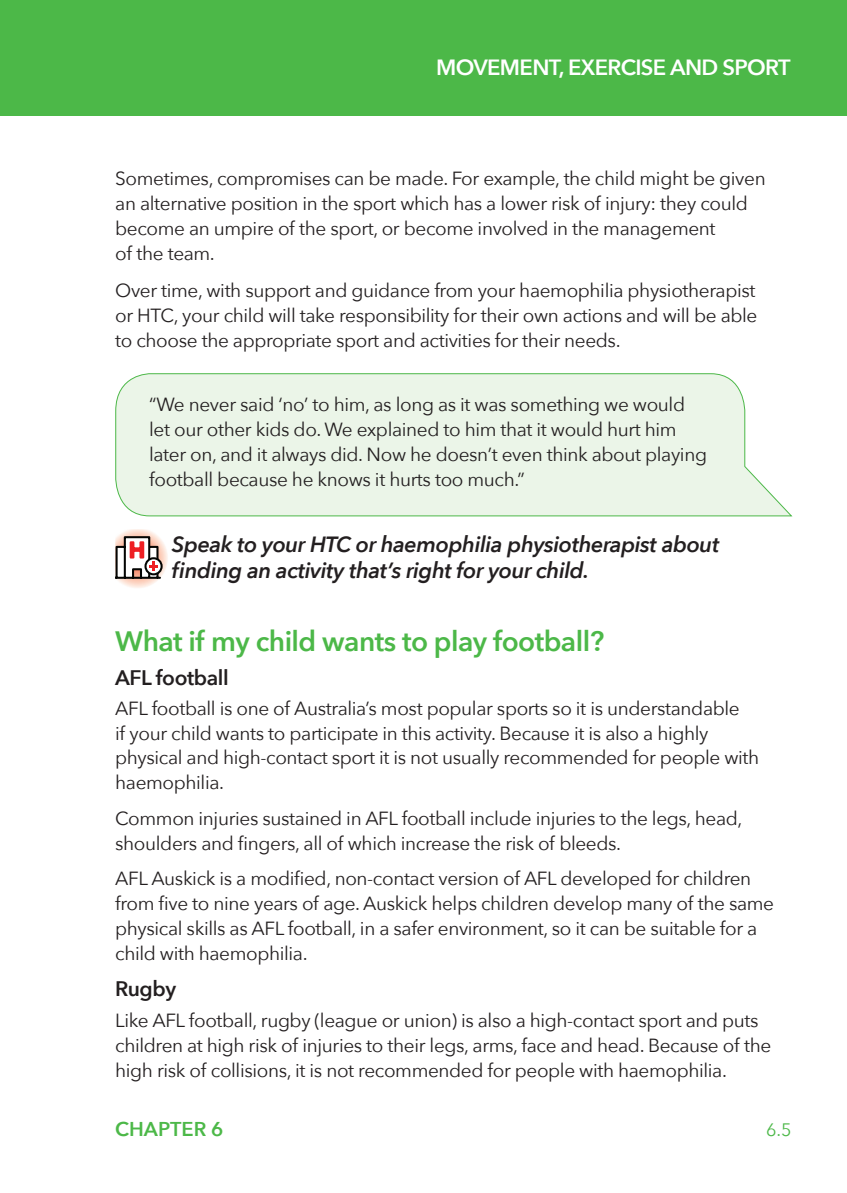
<style>
.page{position:relative;width:847px;height:1193px;background:#fff}
.page>*{position:absolute;margin:0;border:0;box-sizing:border-box;transform-origin:0 0}
.t1{font:600 28px "Avenir Next";letter-spacing:-.02em;color:#4cb848}
.t2{font:italic 600 22px/26px "Avenir Next";letter-spacing:-.02em;color:#231f20}
.t3{font:600 22px "Avenir Next";letter-spacing:-.03em;color:#fff}
.t4{font:600 21px "Avenir Next";letter-spacing:-.02em;color:#231f20}
.t5{font:600 20px "Avenir Next";color:#4cb848}
.t6{font:19px/25px "Avenir Next";letter-spacing:-.02em;color:#231f20}
.t7{font:18px "Avenir Next";color:#4cb848}
</style>
<div class="page">
<svg style="left:115px;top:373px;width:678px;height:144px"></svg>
<div style="left:0;top:0;width:847px;height:115px;background:#4cb848"></div>
<svg style="left:115px;top:529px;width:53px;height:59px"></svg>
<p class="t3" style="left:436px;top:48px;width:356px">MOVEMENT, EXERCISE AND SPORT</p>
<p class="t6" style="left:115px;top:165px;width:652px">Sometimes, compromises can be made. For example, the child might be given an alternative position in the sport which has a lower risk of injury: they could become an umpire of the sport, or become involved in the management<br>of the team.</p>
<p class="t6" style="left:115px;top:277px;width:643px;text-align:justify">Over time, with support and guidance from your haemophilia physiotherapist or HTC, your child will take responsibility for their own actions and will be able to choose the appropriate sport and activities for their needs.</p>
<p class="t6" style="left:149px;top:391px;width:559px">“We never said ‘no’ to him, as long as it was something we would let our other kids do. We explained to him that it would hurt him later on, and it always did. Now he doesn’t even think about playing football because he knows it hurts too much.”</p>
<p class="t2" style="left:172px;top:531px;width:549px">Speak to your HTC or haemophilia physiotherapist about finding an activity that’s right for your child.</p>
<h1 class="t1" style="left:115px;top:617px;width:490px">What if my child wants to play football?</h1>
<p class="t4" style="left:115px;top:659px;width:115px">AFL football</p>
<p class="t6" style="left:115px;top:695px;width:645px">AFL football is one of Australia’s most popular sports so it is understandable<br>if your child wants to participate in this activity. Because it is also a highly physical and high-contact sport it is not usually recommended for people with haemophilia.</p>
<p class="t6" style="left:115px;top:805px;width:628px">Common injuries sustained in AFL football include injuries to the legs, head, shoulders and fingers, all of which increase the risk of bleeds.</p>
<p class="t6" style="left:115px;top:865px;width:660px">AFL Auskick is a modified, non-contact version of AFL developed for children from five to nine years of age. Auskick helps children develop many of the same physical skills as AFL football, in a safer environment, so it can be suitable for a child with haemophilia.</p>
<p class="t4" style="left:115px;top:970px;width:62px">Rugby</p>
<p class="t6" style="left:115px;top:1007px;width:657px">Like AFL football, rugby (league or union) is also a high-contact sport and puts children at high risk of injuries to their legs, arms, face and head. Because of the high risk of collisions, it is not recommended for people with haemophilia.</p>
<p class="t5" style="left:115px;top:1112px;width:110px">CHAPTER 6</p>
<p class="t7" style="left:766px;top:1114px;width:27px">6.5</p>
</div>
